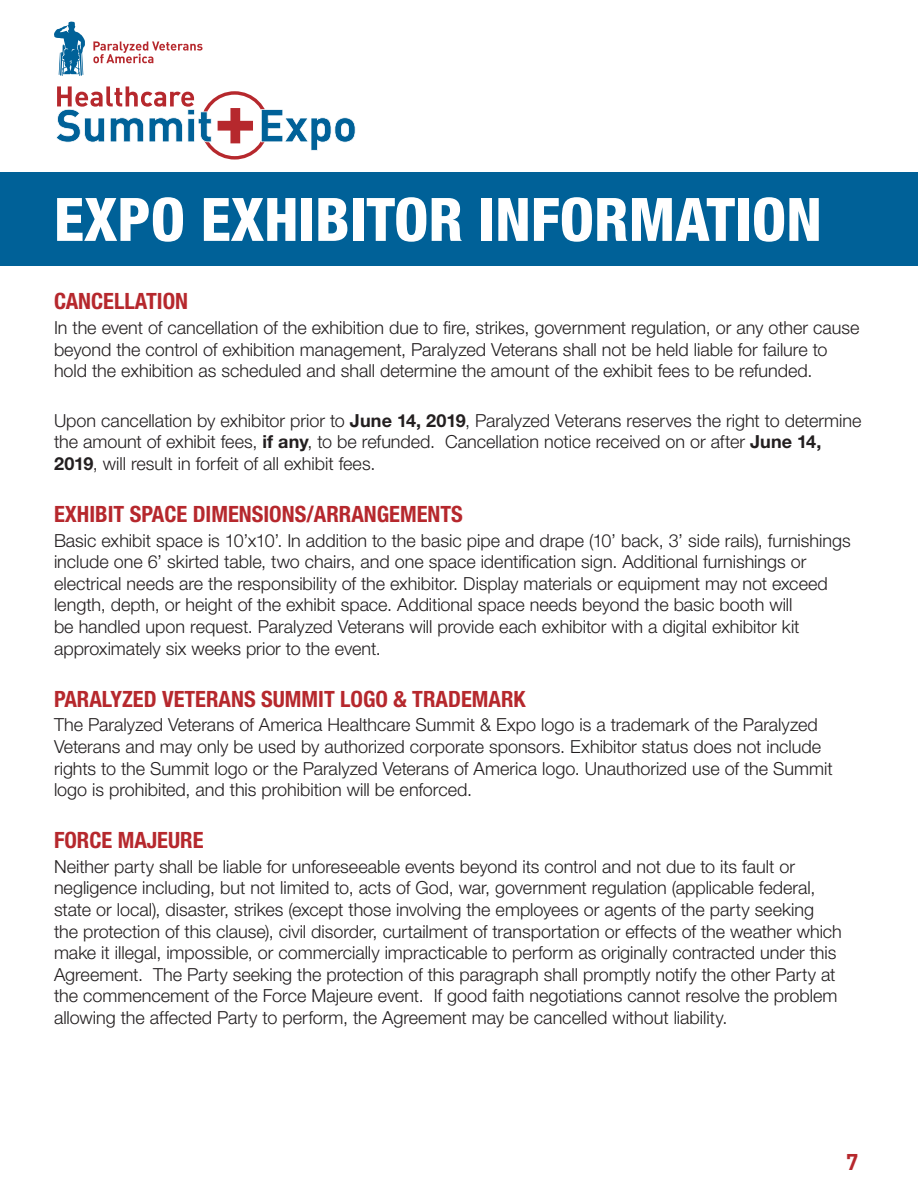
<style>
.page{position:relative;width:918px;height:1188px;background:#fff}
.page>*{position:absolute;margin:0;border:0;box-sizing:border-box;transform-origin:0 0}
.t1{font:800 condensed 60px "Helvetica Neue";color:#fff}
.t2{font:700 condensed 22.5px "Helvetica Neue";color:#b6282d}
.t3{font:700 22.5px "DINOT";color:#b6282d}
.existing_exhibitors{font:300 18px/21.6px "Helvetica Neue";color:#231f20}
.s1{font-weight:700}
</style>
<div class="page">
<svg style="left:54px;top:22px;width:31px;height:54px"></svg>
<svg style="left:93px;top:41px;width:110px;height:22px"></svg>
<svg style="left:56px;top:86px;width:300px;height:74px"></svg>
<div style="left:0;top:172px;width:918px;height:93px;background:#006198"></div>
<p class="t1" style="left:54px;top:182px;width:769px">EXPO EXHIBITOR INFORMATION</p>
<p class="t2" style="left:54px;top:287px;width:136px">CANCELLATION</p>
<p class="existing_exhibitors" style="left:54px;top:316px;width:807px">In the event of cancellation of the exhibition due to fire, strikes, government regulation, or any other cause beyond the control of exhibition management, Paralyzed Veterans shall not be held liable for failure to hold the exhibition as scheduled and shall determine the amount of the exhibit fees to be refunded.</p>
<p class="existing_exhibitors" style="left:54px;top:409px;width:809px">Upon cancellation by exhibitor prior to <span class="s1">June 14, 2019</span>, Paralyzed Veterans reserves the right to determine the amount of exhibit fees, <span class="s1">if any</span>, to be refunded. Cancellation notice received on or after <span class="s1">June 14,<br>2019</span>, will result in forfeit of all exhibit fees.</p>
<p class="t2" style="left:54px;top:500px;width:411px">EXHIBIT SPACE DIMENSIONS/ARRANGEMENTS</p>
<p class="existing_exhibitors" style="left:54px;top:529px;width:798px">Basic exhibit space is 10’x10’. In addition to the basic pipe and drape (10’ back, 3’ side rails), furnishings include one 6’ skirted table, two chairs, and one space identification sign. Additional furnishings or electrical needs are the responsibility of the exhibitor. Display materials or equipment may not exceed length, depth, or height of the exhibit space. Additional space needs beyond the basic booth will<br>be handled upon request. Paralyzed Veterans will provide each exhibitor with a digital exhibitor kit approximately six weeks prior to the event.</p>
<p class="t2" style="left:54px;top:685px;width:473px">PARALYZED VETERANS SUMMIT LOGO &amp; TRADEMARK</p>
<p class="existing_exhibitors" style="left:54px;top:714px;width:780px">The Paralyzed Veterans of America Healthcare Summit &amp; Expo logo is a trademark of the Paralyzed Veterans and may only be used by authorized corporate sponsors. Exhibitor status does not include rights to the Summit logo or the Paralyzed Veterans of America logo. Unauthorized use of the Summit logo is prohibited, and this prohibition will be enforced.</p>
<p class="t2" style="left:54px;top:826px;width:151px">FORCE MAJEURE</p>
<p class="existing_exhibitors" style="left:54px;top:855px;width:789px">Neither party shall be liable for unforeseeable events beyond its control and not due to its fault or negligence including, but not limited to, acts of God, war, government regulation (applicable federal, state or local), disaster, strikes (except those involving the employees or agents of the party seeking the protection of this clause), civil disorder, curtailment of transportation or effects of the weather which make it illegal, impossible, or commercially impracticable to perform as originally contracted under this Agreement. The Party seeking the protection of this paragraph shall promptly notify the other Party at the commencement of the Force Majeure event. If good faith negotiations cannot resolve the problem allowing the affected Party to perform, the Agreement may be cancelled without liability.</p>
<p class="t3" style="left:846px;top:1147px;width:14px">7</p>
</div>
